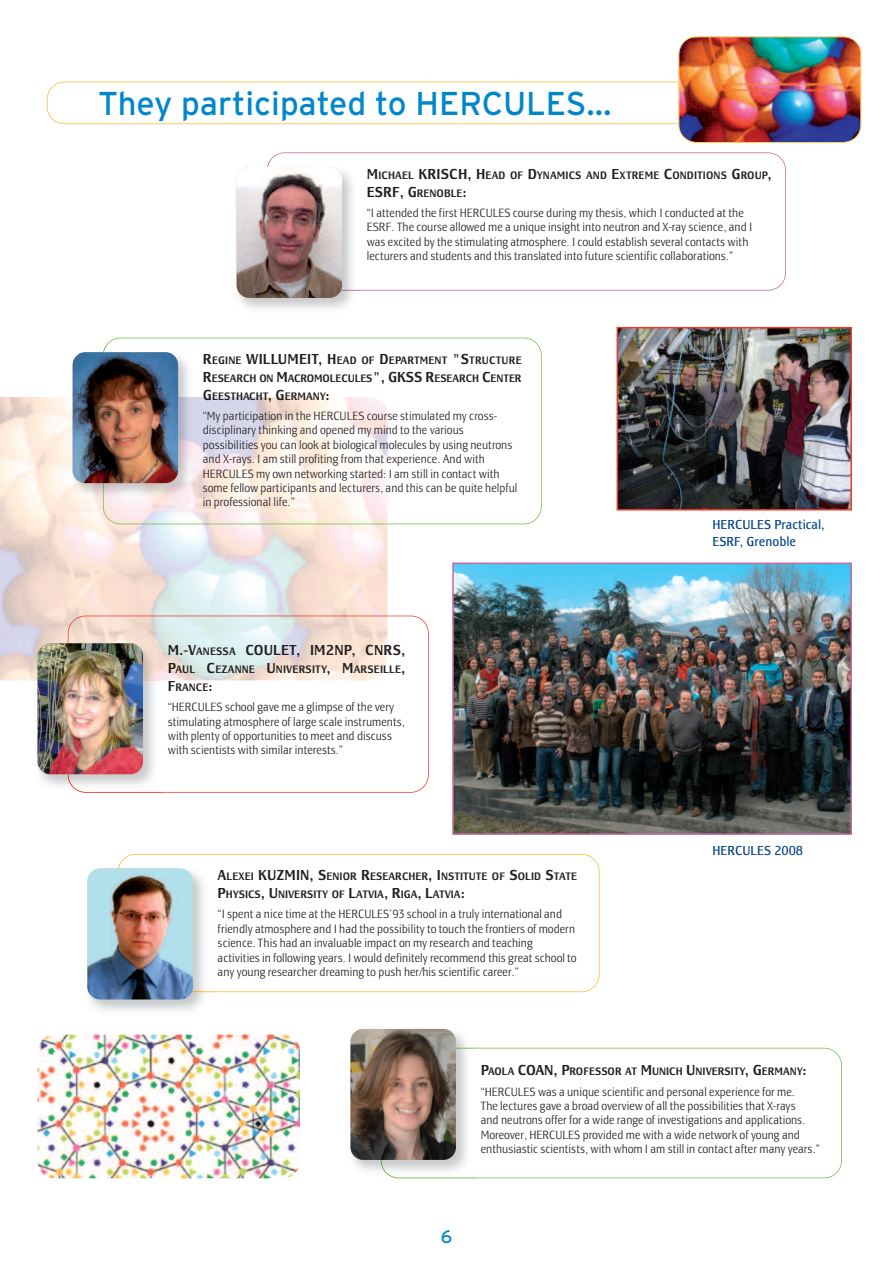
<style>
.page{position:relative;width:893px;height:1263px;background:#fff}
.page>*{position:absolute;margin:0;border:0;box-sizing:border-box;transform-origin:0 0}
.t1{font:33px "Interstate";color:#0087cb}
.t2{font:18px "Interstate";color:#0087cb}
.t3{font:500 15px "Dagblad";letter-spacing:.01em;color:#231f20}
.t4{font:13.5px/16.2px "Dagblad";color:#03428b}
.t5{font:300 12px/14.4px "Dagblad";color:#231f20}
.t6{font:500 11.25px/18px "Dagblad";color:#231f20}
.s1{font-size:15px}
.s2{font-size:11.25px}
</style>
<div class="page">
<img style="left:455px;top:566px;width:394px;height:266px">
<div style="left:452px;top:563px;width:400px;height:272px;border:2px solid #c569a1"></div>
<div style="left:267px;top:152px;width:519px;height:139px;border:2px solid #c569a1;border-radius:18px"></div>
<img style="left:236px;top:167px;width:117px;height:142px">
<img style="left:267px;top:160px;width:95px;height:131px">
<img style="left:237px;top:167px;width:105px;height:131px;border-radius:13px">
<div style="left:118px;top:854px;width:482px;height:138px;border:2px solid #fdb82a;border-radius:18px"></div>
<img style="left:87px;top:990px;width:126px;height:21px">
<img style="left:118px;top:862px;width:95px;height:130px">
<img style="left:87px;top:868px;width:106px;height:131px;border-radius:13px">
<div style="left:381px;top:1048px;width:461px;height:130px;border:2px solid #70bf47;border-radius:18px"></div>
<img style="left:351px;top:1028px;width:125px;height:151px">
<img style="left:381px;top:1048px;width:95px;height:130px">
<img style="left:350px;top:1029px;width:106px;height:131px;border-radius:13px">
<div style="left:47px;top:82px;width:763px;height:42px;border:2px solid #fdb82a;border-radius:18px"></div>
<img style="left:679px;top:37px;width:181px;height:105px;border-radius:17px">
<div style="left:678px;top:36px;width:183px;height:107px;border:2px solid #fdb82a;border-radius:18px"></div>
<img style="left:38px;top:1034px;width:262px;height:144px">
<img style="left:0;top:397px;width:388px;height:283px">
<div style="left:103px;top:338px;width:439px;height:186px;border:2px solid #70bf47;border-radius:18px"></div>
<img style="left:107px;top:345px;width:91px;height:158px">
<img style="left:72px;top:352px;width:10px;height:45px">
<img style="left:66px;top:397px;width:37px;height:106px">
<img style="left:103px;top:345px;width:4px;height:158px">
<img style="left:73px;top:352px;width:105px;height:131px;border-radius:13px">
<div style="left:68px;top:616px;width:361px;height:177px;border:2px solid #ef3c27;border-radius:18px"></div>
<img style="left:69px;top:636px;width:94px;height:44px">
<img style="left:31px;top:680px;width:132px;height:113px">
<img style="left:31px;top:636px;width:37px;height:44px">
<img style="left:68px;top:775px;width:18px;height:18px">
<img style="left:38px;top:643px;width:105px;height:131px;border-radius:13px">
<img style="left:620px;top:330px;width:229px;height:177px">
<div style="left:617px;top:327px;width:235px;height:183px;border:2px solid #ef3c27"></div>
<h1 class="t1" style="left:98px;top:85px;width:515px">They participated to HERCULES…</h1>
<p class="t6" style="left:367px;top:167px;width:406px"><span class="s1">M</span>ICHAEL <span class="s1">KRISCH, H</span>EAD OF <span class="s1">D</span>YNAMICS AND <span class="s1">E</span>XTREME <span class="s1">C</span>ONDITIONS <span class="s1">G</span>ROUP<span class="s1">,</span></p>
<p class="t3" style="left:367px;top:186px;width:101px">ESRF, G<span class="s2">RENOBLE</span>:</p>
<p class="t5" style="left:367px;top:207px;width:387px">“I attended the first HERCULES course during my thesis, which I conducted at the ESRF. The course allowed me a unique insight into neutron and X-ray science, and I was excited by the stimulating atmosphere. I could establish several contacts with lecturers and students and this translated into future scientific collaborations.”</p>
<p class="t6" style="left:203px;top:352px;width:320px;text-align:justify"><span class="s1">R</span>EGINE <span class="s1">WILLUMEIT, H</span>EAD OF <span class="s1">D</span>EPARTMENT <span class="s1">"S</span>TRUCTURE <span class="s1">R</span>ESEARCH ON <span class="s1">M</span>ACROMOLECULES<span class="s1">", GKSS R</span>ESEARCH <span class="s1">C</span>ENTER <span class="s1">G</span>EESTHACHT<span class="s1">, G</span>ERMANY<span class="s1">:</span></p>
<p class="t5" style="left:203px;top:410px;width:316px">“My participation in the HERCULES course stimulated my cross&shy;disciplinary thinking and opened my mind to the various possibilities you can look at biological molecules by using neutrons and X-rays. I am still profiting from that experience. And with HERCULES my own networking started: I am still in contact with some fellow participants and lecturers, and this can be quite helpful in professional life.”</p>
<p class="t3" style="left:168px;top:644px;width:239px">M.-V<span class="s2">ANESSA</span> COULET, IM2NP, CNRS,</p>
<p class="t6" style="left:168px;top:661px;width:239px"><span class="s1">P</span>AUL <span class="s1">C</span>EZANNE <span class="s1">U</span>NIVERSITY<span class="s1">, M</span>ARSEILLE<span class="s1">,<br>F</span>RANCE<span class="s1">:</span></p>
<p class="t5" style="left:168px;top:701px;width:239px">“HERCULES school gave me a glimpse of the very stimulating atmosphere of large scale instruments, with plenty of opportunities to meet and discuss with scientists with similar interests.”</p>
<p class="t6" style="left:218px;top:868px;width:361px"><span class="s1">A</span>LEXEI <span class="s1">KUZMIN, S</span>ENIOR <span class="s1">R</span>ESEARCHER<span class="s1">, I</span>NSTITUTE OF <span class="s1">S</span>OLID <span class="s1">S</span>TATE<br><span class="s1">P</span>HYSICS<span class="s1">, U</span>NIVERSITY OF <span class="s1">L</span>ATVIA<span class="s1">, R</span>IGA<span class="s1">, L</span>ATVIA<span class="s1">:</span></p>
<p class="t5" style="left:218px;top:908px;width:361px">“I spent a nice time at the HERCULES’93 school in a truly international and friendly atmosphere and I had the possibility to touch the frontiers of modern science. This had an invaluable impact on my research and teaching activities in following years. I would definitely recommend this great school to any young researcher dreaming to push her/his scientific career.”</p>
<p class="t4" style="left:712px;top:518px;width:114px">HERCULES Practical,<br>ESRF, Grenoble</p>
<p class="t4" style="left:712px;top:844px;width:92px">HERCULES 2008</p>
<p class="t6" style="left:481px;top:1063px;width:327px"><span class="s1">P</span>AOLA <span class="s1">COAN, P</span>ROFESSOR AT <span class="s1">M</span>UNICH <span class="s1">U</span>NIVERSITY<span class="s1">, G</span>ERMANY<span class="s1">:</span></p>
<p class="t5" style="left:481px;top:1085px;width:341px">“HERCULES was a unique scientific and personal experience for me.<br>The lectures gave a broad overview of all the possibilities that X-rays<br>and neutrons offer for a wide range of investigations and applications.<br>Moreover, HERCULES provided me with a wide network of young and enthusiastic scientists, with whom I am still in contact after many years.”</p>
<h2 class="t2" style="left:441px;top:1226px;width:13px">6</h2>
</div>
